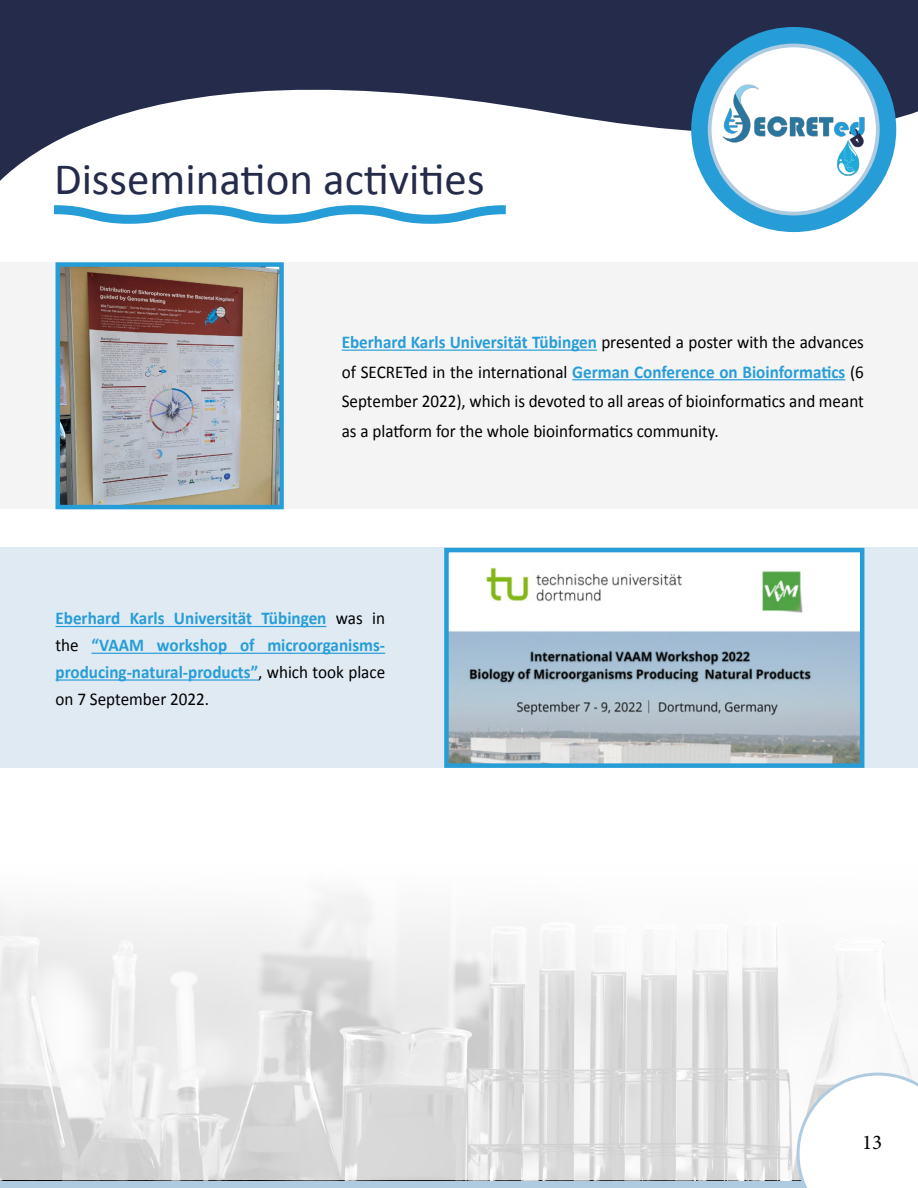
<style>
.page{position:relative;width:918px;height:1188px;background:#fff}
.page>*{position:absolute;margin:0;border:0;box-sizing:border-box;transform-origin:0 0}
.t1{font:45px "Calibri";color:#252b4a}
.t2{font:21px "Minion Pro";color:#000}
.t3{font:18px/29.7px "Calibri";color:#000;text-align:justify;scale:.95 1}
.t4{font:700 18px/26.7px "Calibri";color:#279dd8;text-align:justify;scale:.95 1}
.s1{font-weight:700;color:#279dd8}
.s2{font-weight:400;color:#000}
</style>
<div class="page">
<svg style="left:0;top:0;width:918px;height:216px;fill:#252b4a"></svg>
<svg style="left:0;top:1180px;width:797px;height:8px;background:#a2bbcd"></svg>
<div style="left:691px;top:27px;width:205px;height:205px;background:#279dd8;border-radius:50%"></div>
<div style="left:710px;top:45px;width:168px;height:169px;background:#fff;border-radius:50%"></div>
<div style="left:708px;top:44px;width:172px;height:171px;border:4px solid #afcbe0;border-radius:50%"></div>
<img style="left:720px;top:83px;width:148px;height:93px">
<div style="left:0;top:262px;width:918px;height:247px;background:#f4f4f5"></div>
<img style="left:61px;top:267px;width:218px;height:237px">
<div style="left:56px;top:262px;width:228px;height:247px;border:4px solid #279dd8"></div>
<hr style="left:342px;top:350px;width:255px;height:1px;background:#279dd8">
<hr style="left:572px;top:379px;width:273px;height:1px;background:#279dd8">
<svg style="left:45px;top:201px;width:470px;height:23px"></svg>
<div style="left:0;top:548px;width:918px;height:220px;background:#dfeaf2"></div>
<img style="left:449px;top:553px;width:410px;height:210px">
<div style="left:444px;top:548px;width:420px;height:220px;border:4px solid #279dd8"></div>
<hr style="left:56px;top:626px;width:270px;height:1px;background:#279dd8">
<hr style="left:91px;top:653px;width:294px;height:1px;background:#279dd8">
<hr style="left:56px;top:679px;width:202px;height:2px;background:#279dd8">
<svg style="left:0;top:1134px;width:797px;height:46px;background:#dbdbdb"></svg>
<svg style="left:0;top:894px;width:911px;height:240px"></svg>
<svg style="left:797px;top:1073px;width:121px;height:115px"></svg>
<h1 class="t1" style="left:54px;top:151px;width:432px">Dissemination activities</h1>
<p class="t3" style="left:342px;top:327px;width:551px"><span class="s1">Eberhard Karls Universität Tübingen</span> presented a poster with the advances of SECRETed in the international <span class="s1">German Conference on Bioinformatics</span> (6<br>September 2022), which is devoted to all areas of bioinformatics and meant as a platform for the whole bioinformatics community.</p>
<p class="t4" style="left:56px;top:605px;width:349px">Eberhard Karls Universität Tübingen <span class="s2">was in the</span> “VAAM workshop of microorganisms&shy;producing-natural-products”<span class="s2">, which took place on 7 September 2022.</span></p>
<p class="t2" style="left:862px;top:1128px;width:22px">13</p>
</div>
